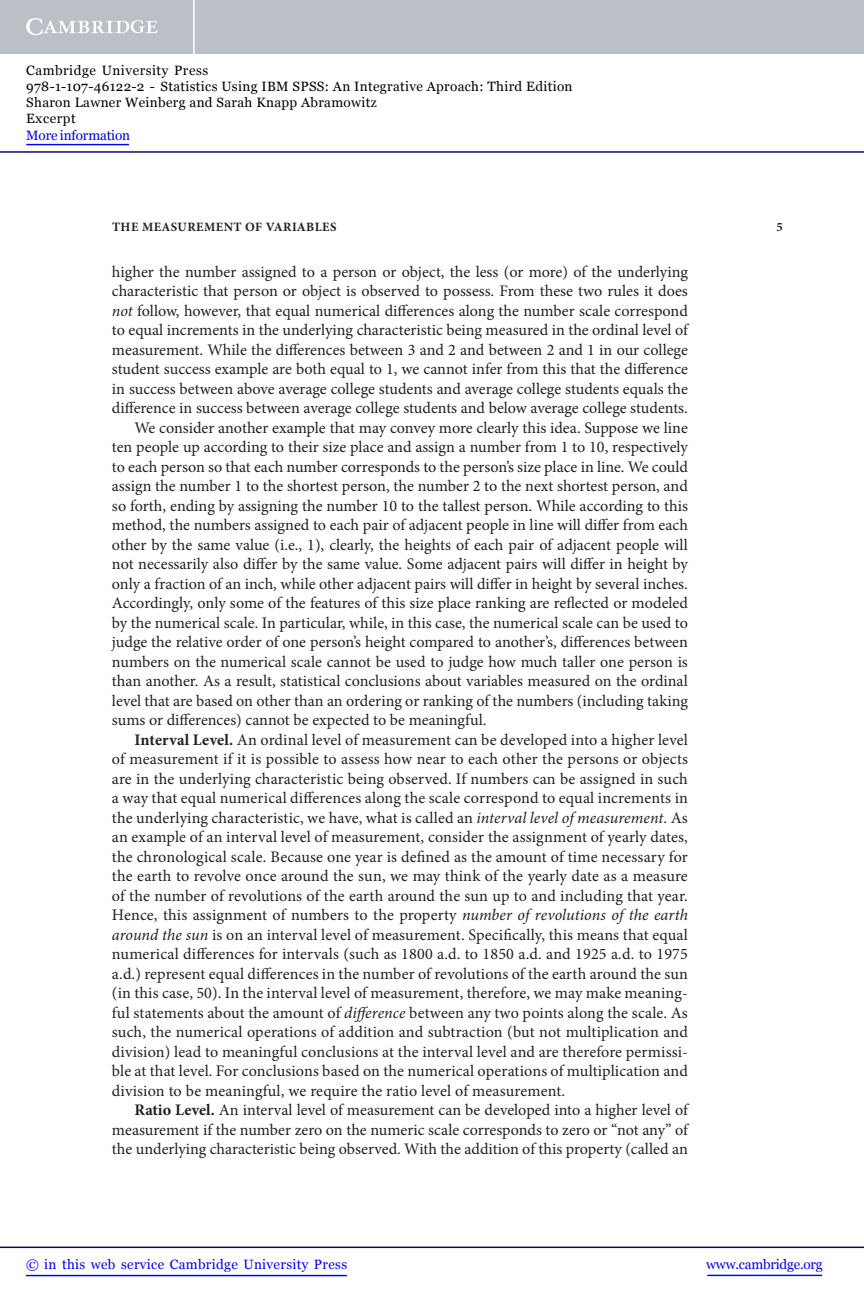
<style>
.page{position:relative;width:864px;height:1298px;background:#fff}
.page>*{position:absolute;margin:0;border:0;box-sizing:border-box;transform-origin:0 0}
.t1{font:16.2px "Minion Pro";color:#231f20}
.t2{font:13.5px/16.2px "Georgia";letter-spacing:.025em;color:#000}
.t3{font:13.5px "Georgia";letter-spacing:.025em;color:#0000f1}
.t4{font:13.5px "Georgia";letter-spacing:-.015em;color:#0000f1}
.t5{font:13.5px "Georgia";letter-spacing:-.01em;color:#0000f1}
.t6{font:700 12.75px "Minion Pro";letter-spacing:.035em;color:#231f20}
.s1{font-style:italic}
.s2{font-weight:700}
</style>
<div class="page">
<div style="left:0;top:0;width:864px;height:54px;background:#bac0c6"></div>
<svg style="left:26px;top:18px;width:132px;height:17px"></svg>
<hr style="left:193px;top:0;width:2px;height:54px;background:#fff">
<hr style="left:0;top:151px;width:864px;height:2px;background:#150666">
<hr style="left:707px;top:1274px;width:115px;height:2px;background:#0000f1">
<hr style="left:0;top:1246px;width:864px;height:2px;background:#150666">
<hr style="left:26px;top:1274px;width:321px;height:2px;background:#0000f1">
<hr style="left:26px;top:144px;width:103px;height:1px;background:#0000f1">
<p class="t2" style="left:26px;top:62px;width:548px">Cambridge University Press<br>978-1-107-46122-2 - Statistics Using IBM SPSS: An Integrative Aproach: Third Edition Sharon Lawner Weinberg and Sarah Knapp Abramowitz<br>Excerpt</p>
<p class="t5" style="left:26px;top:127px;width:105px">More information</p>
<p class="t6" style="left:112px;top:218px;width:226px">THE MEASUREMENT OF VARIABLES</p>
<p class="t6" style="left:777px;top:218px;width:8px">5</p>
<p class="t1" style="left:112px;top:261px;width:577px">higher the number assigned to a person or object, the less (or more) of the underlying</p>
<p class="t1" style="left:112px;top:280px;width:577px">characteristic that person or object is observed to possess. From these two rules it does</p>
<p class="t1" style="left:112px;top:300px;width:577px"><span class="s1">not</span> follow, however, that equal numerical differences along the number scale correspond</p>
<p class="t1" style="left:112px;top:319px;width:577px">to equal increments in the underlying characteristic being measured in the ordinal level of</p>
<p class="t1" style="left:112px;top:339px;width:577px">measurement. While the differences between 3 and 2 and between 2 and 1 in our college</p>
<p class="t1" style="left:112px;top:358px;width:578px">student success example are both equal to 1, we cannot infer from this that the difference</p>
<p class="t1" style="left:112px;top:378px;width:578px">in success between above average college students and average college students equals the</p>
<p class="t1" style="left:112px;top:397px;width:577px">difference in success between average college students and below average college students.</p>
<p class="t1" style="left:134px;top:417px;width:555px">We consider another example that may convey more clearly this idea. Suppose we line</p>
<p class="t1" style="left:112px;top:436px;width:577px">ten people up according to their size place and assign a number from 1 to 10, respectively</p>
<p class="t1" style="left:112px;top:456px;width:578px">to each person so that each number corresponds to the person’s size place in line. We could</p>
<p class="t1" style="left:112px;top:475px;width:577px">assign the number 1 to the shortest person, the number 2 to the next shortest person, and</p>
<p class="t1" style="left:112px;top:495px;width:577px">so forth, ending by assigning the number 10 to the tallest person. While according to this</p>
<p class="t1" style="left:112px;top:514px;width:577px">method, the numbers assigned to each pair of adjacent people in line will differ from each</p>
<p class="t1" style="left:112px;top:534px;width:577px">other by the same value (i.e., 1), clearly, the heights of each pair of adjacent people will</p>
<p class="t1" style="left:112px;top:553px;width:578px">not necessarily also differ by the same value. Some adjacent pairs will differ in height by</p>
<p class="t1" style="left:112px;top:573px;width:577px">only a fraction of an inch, while other adjacent pairs will differ in height by several inches.</p>
<p class="t1" style="left:112px;top:592px;width:578px">Accordingly, only some of the features of this size place ranking are reflected or modeled</p>
<p class="t1" style="left:112px;top:612px;width:578px">by the numerical scale. In particular, while, in this case, the numerical scale can be used to</p>
<p class="t1" style="left:112px;top:631px;width:577px">judge the relative order of one person’s height compared to another’s, differences between</p>
<p class="t1" style="left:112px;top:651px;width:577px">numbers on the numerical scale cannot be used to judge how much taller one person is</p>
<p class="t1" style="left:112px;top:670px;width:577px">than another. As a result, statistical conclusions about variables measured on the ordinal</p>
<p class="t1" style="left:112px;top:690px;width:578px">level that are based on other than an ordering or ranking of the numbers (including taking</p>
<p class="t1" style="left:112px;top:709px;width:376px">sums or differences) cannot be expected to be meaningful.</p>
<p class="t1" style="left:134px;top:729px;width:555px"><span class="s2">INTERVAL LEVEL.</span> An ordinal level of measurement can be developed into a higher level</p>
<p class="t1" style="left:112px;top:748px;width:578px">of measurement if it is possible to assess how near to each other the persons or objects</p>
<p class="t1" style="left:112px;top:768px;width:577px">are in the underlying characteristic being observed. If numbers can be assigned in such</p>
<p class="t1" style="left:112px;top:787px;width:578px">a way that equal numerical differences along the scale correspond to equal increments in</p>
<p class="t1" style="left:112px;top:807px;width:577px">the underlying characteristic, we have, what is called an <span class="s1">interval level of measurement.</span> As</p>
<p class="t1" style="left:112px;top:826px;width:577px">an example of an interval level of measurement, consider the assignment of yearly dates,</p>
<p class="t1" style="left:112px;top:846px;width:577px">the chronological scale. Because one year is defined as the amount of time necessary for</p>
<p class="t1" style="left:112px;top:865px;width:577px">the earth to revolve once around the sun, we may think of the yearly date as a measure</p>
<p class="t1" style="left:112px;top:885px;width:577px">of the number of revolutions of the earth around the sun up to and including that year.</p>
<p class="t1" style="left:112px;top:904px;width:578px">Hence, this assignment of numbers to the property <span class="s1">number of revolutions of the earth</span></p>
<p class="t1" style="left:112px;top:924px;width:578px"><span class="s1">around the sun</span> is on an interval level of measurement. Specifically, this means that equal</p>
<p class="t1" style="left:112px;top:943px;width:577px">numerical differences for intervals (such as 1800 a.d. to 1850 a.d. and 1925 a.d. to 1975</p>
<p class="t1" style="left:112px;top:963px;width:578px">a.d.) represent equal differences in the number of revolutions of the earth around the sun</p>
<p class="t1" style="left:112px;top:982px;width:577px">(in this case, 50). In the interval level of measurement, therefore, we may make meaning-</p>
<p class="t1" style="left:112px;top:1002px;width:577px">ful statements about the amount of <span class="s1">difference</span> between any two points along the scale. As</p>
<p class="t1" style="left:112px;top:1021px;width:577px">such, the numerical operations of addition and subtraction (but not multiplication and</p>
<p class="t1" style="left:112px;top:1041px;width:578px">division) lead to meaningful conclusions at the interval level and are therefore permissi-</p>
<p class="t1" style="left:112px;top:1060px;width:577px">ble at that level. For conclusions based on the numerical operations of multiplication and</p>
<p class="t1" style="left:112px;top:1080px;width:455px">division to be meaningful, we require the ratio level of measurement.</p>
<p class="t1" style="left:134px;top:1099px;width:555px"><span class="s2">RATIO LEVEL.</span> An interval level of measurement can be developed into a higher level of</p>
<p class="t1" style="left:112px;top:1118px;width:578px">measurement if the number zero on the numeric scale corresponds to zero or “not any” of</p>
<p class="t1" style="left:112px;top:1138px;width:577px">the underlying characteristic being observed. With the addition of this property (called an</p>
<p class="t3" style="left:26px;top:1256px;width:323px">© in this web service Cambridge University Press</p>
<p class="t4" style="left:706px;top:1256px;width:118px">www.cambridge.org</p>
</div>
